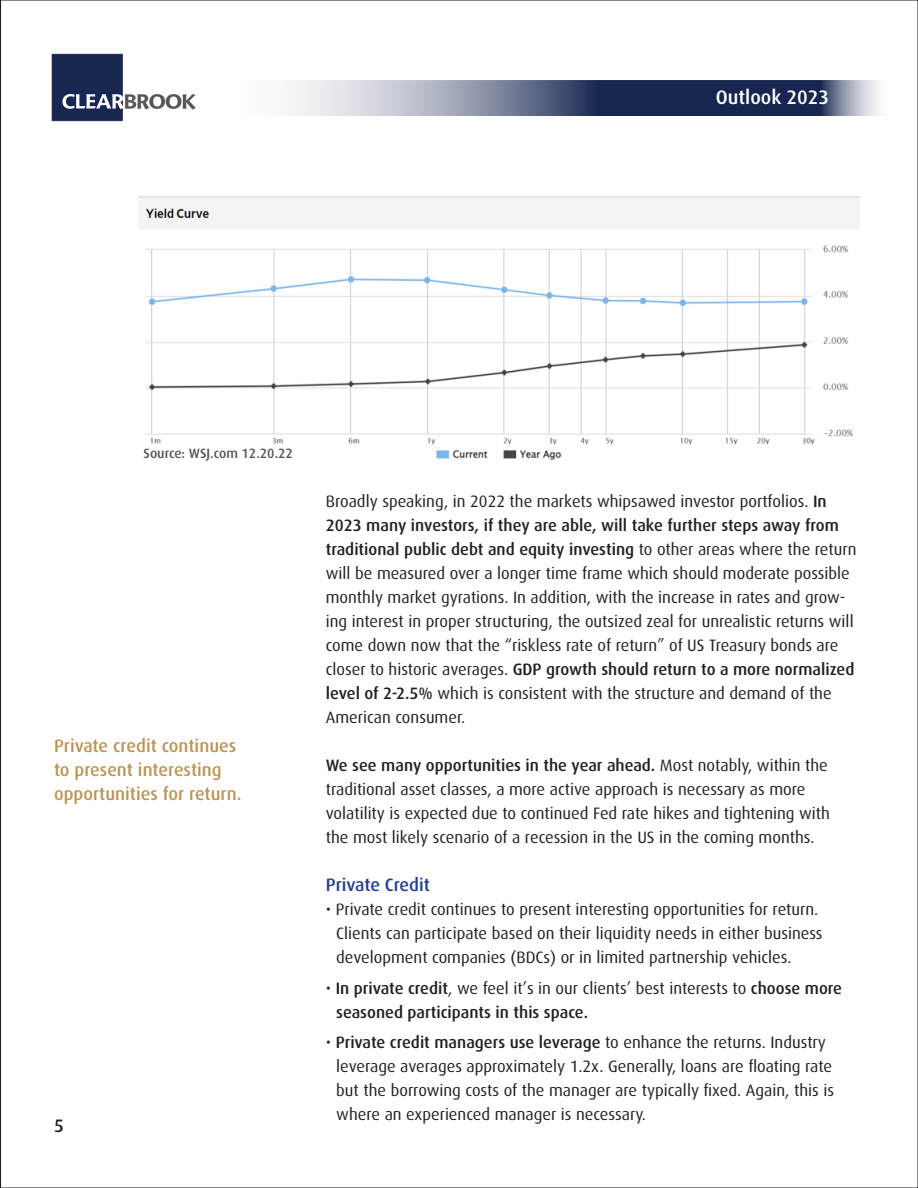
<style>
.page{position:relative;width:918px;height:1188px;background:#fff}
.page>*{position:absolute;margin:0;border:0;box-sizing:border-box;transform-origin:0 0}
.t1{font:500 19.5px "Dax";color:#fff}
.t2{font:500 18px/24px "Dax";color:#ba9656}
.t3{font:500 18px "Dax";color:#253f8e}
.t4{font:500 18px "Dax";color:#231f20}
.t5{font:16.5px/24px "Dax";color:#231f20}
.t6{font:500 16.5px/24px "Dax";color:#231f20}
.t7{font:500 13.5px "Dax";color:#55565a}
.s1{font-weight:500}
.s2{font-weight:400}
</style>
<div class="page">
<img style="left:51px;top:53px;width:122px;height:69px">
<img style="left:138px;top:196px;width:723px;height:265px">
<svg style="left:173px;top:81px;width:707px;height:35px"></svg>
<p class="t1" style="left:716px;top:86px;width:115px">Outlook 2023</p>
<p class="t7" style="left:144px;top:445px;width:151px">Source: WSJ.com 12.20.22</p>
<p class="t2" style="left:54px;top:734px;width:189px">Private credit continues to present interesting opportunities for return.</p>
<p class="t4" style="left:54px;top:1116px;width:11px">5</p>
<p class="t5" style="left:326px;top:489px;width:532px">Broadly speaking, in 2022 the markets whipsawed investor portfolios. <span class="s1">In 2023 many investors, if they are able, will take further steps away from traditional public debt and equity investing</span> to other areas where the return will be measured over a longer time frame which should moderate possible monthly market gyrations. In addition, with the increase in rates and grow&shy;ing interest in proper structuring, the outsized zeal for unrealistic returns will come down now that the “riskless rate of return” of US Treasury bonds are closer to historic averages. <span class="s1">GDP growth should return to a more normalized level of 2-2.5%</span> which is consistent with the structure and demand of the American consumer.</p>
<p class="t5" style="left:326px;top:753px;width:506px"><span class="s1">We see many opportunities in the year ahead.</span> Most notably, within the traditional asset classes, a more active approach is necessary as more volatility is expected due to continued Fed rate hikes and tightening with the most likely scenario of a recession in the US in the coming months.</p>
<p class="t3" style="left:326px;top:874px;width:106px">Private Credit</p>
<p class="t5" style="left:336px;top:897px;width:488px;text-indent:-10px">• Private credit continues to present interesting opportunities for return.<br>Clients can participate based on their liquidity needs in either business development companies (BDCs) or in limited partnership vehicles.</p>
<p class="t6" style="left:336px;top:976px;width:507px;text-indent:-10px"><span class="s2">•</span> In private credit<span class="s2">, we feel it’s in our clients’ best interests to</span> choose more seasoned participants in this space.</p>
<p class="t5" style="left:336px;top:1031px;width:499px;text-indent:-10px">• <span class="s1">Private credit managers use leverage</span> to enhance the returns. Industry leverage averages approximately 1.2x. Generally, loans are floating rate but the borrowing costs of the manager are typically fixed. Again, this is where an experienced manager is necessary.</p>
</div>
